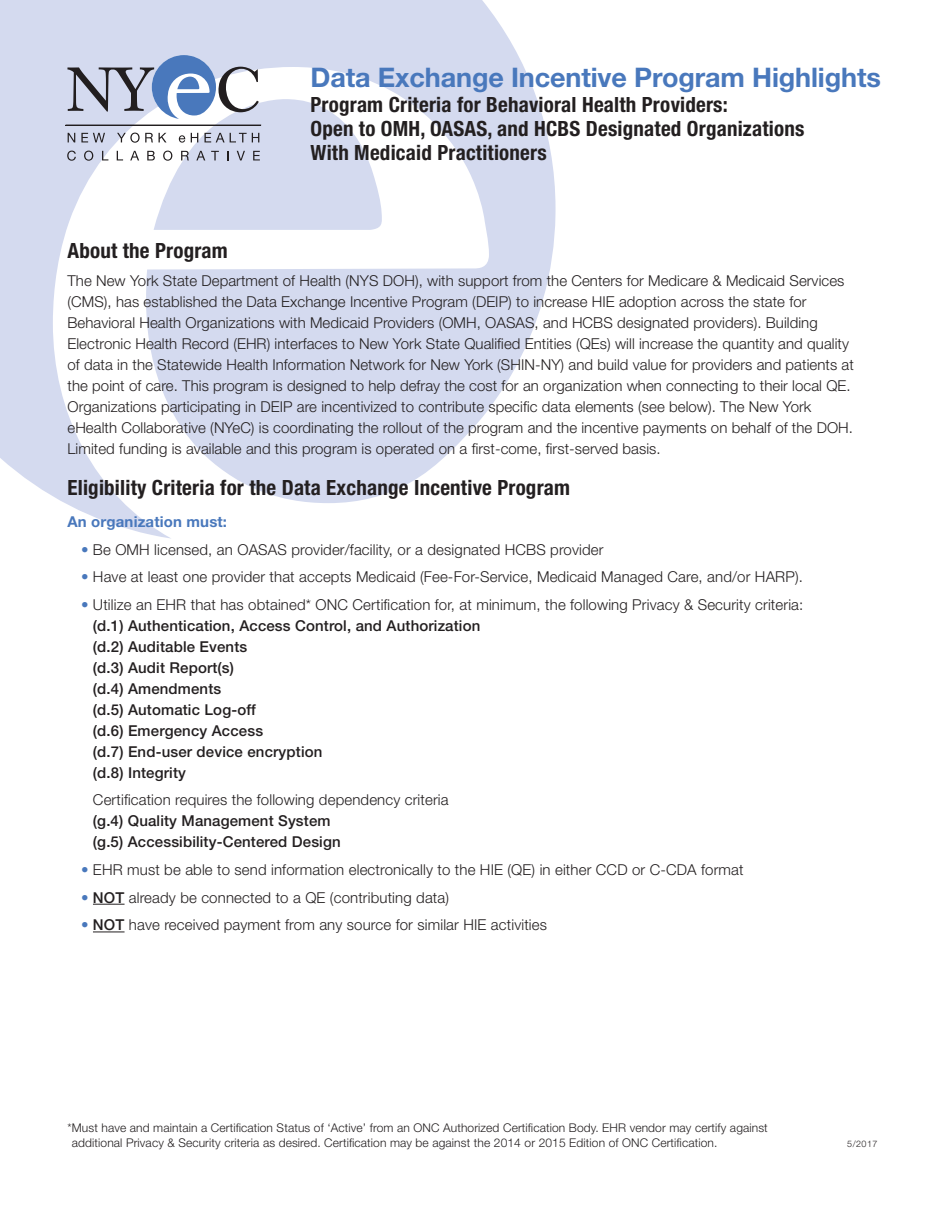
<style>
.page{position:relative;width:945px;height:1215px;background:#fff}
.page>*{position:absolute;margin:0;border:0;box-sizing:border-box;transform-origin:0 0}
.t1{font:700 27px "Helvetica Neue LT Std";letter-spacing:-.005em;color:#4978bc}
.t2{font:700 condensed 21px/24px "Helvetica Neue LT Std";letter-spacing:.01em;color:#231f20}
.t3{font:300 15px/21px "Helvetica Neue LT Std";letter-spacing:.005em;color:#231f20}
.t4{font:500 15px/21px "Helvetica Neue LT Std";letter-spacing:.01em;color:#231f20}
.t5{font:700 15px "Helvetica Neue LT Std";letter-spacing:.01em;color:#4978bc}
.t6{font:300 12px/15px "Helvetica Neue LT Std";letter-spacing:.01em;color:#231f20}
.t7{font:300 9px "Helvetica Neue LT Std";color:#231f20}
.s1{color:#4978bc}
.s2{font-weight:300;color:#4978bc}
.s3{font-weight:300}
.s4{font-weight:500}
</style>
<div class="page">
<svg style="left:0;top:0;width:556px;height:539px;fill:#d4daef"></svg>
<hr style="left:66px;top:125px;width:195px;height:1px;background:#221e1f">
<svg style="left:67px;top:55px;width:192px;height:64px"></svg>
<svg style="left:68px;top:133px;width:7px;height:9px"></svg>
<svg style="left:81px;top:133px;width:24px;height:9px"></svg>
<svg style="left:117px;top:133px;width:36px;height:10px"></svg>
<svg style="left:159px;top:133px;width:8px;height:9px"></svg>
<svg style="left:179px;top:135px;width:6px;height:8px"></svg>
<svg style="left:191px;top:133px;width:7px;height:9px"></svg>
<svg style="left:205px;top:133px;width:54px;height:9px"></svg>
<svg style="left:67px;top:151px;width:9px;height:10px"></svg>
<svg style="left:84px;top:151px;width:9px;height:10px"></svg>
<svg style="left:102px;top:151px;width:6px;height:9px"></svg>
<svg style="left:117px;top:151px;width:6px;height:9px"></svg>
<svg style="left:130px;top:151px;width:9px;height:9px"></svg>
<svg style="left:147px;top:151px;width:8px;height:9px"></svg>
<svg style="left:163px;top:151px;width:9px;height:10px"></svg>
<svg style="left:181px;top:151px;width:8px;height:9px"></svg>
<svg style="left:196px;top:151px;width:9px;height:9px"></svg>
<svg style="left:211px;top:151px;width:8px;height:9px"></svg>
<svg style="left:237px;top:151px;width:8px;height:9px"></svg>
<svg style="left:253px;top:151px;width:7px;height:9px"></svg>
<hr style="left:93px;top:904px;width:32px;height:1px;background:#231f20">
<hr style="left:93px;top:932px;width:32px;height:1px;background:#231f20">
<h1 class="t1" style="left:310px;top:67px;width:572px">Data Exchange Incentive Program Highlights</h1>
<h2 class="t2" style="left:310px;top:95px;width:495px">Program Criteria for Behavioral Health Providers:<br>Open to OMH, OASAS, and HCBS Designated Organizations<br>With Medicaid Practitioners</h2>
<h2 class="t2" style="left:68px;top:241px;width:162px">About the Program</h2>
<p class="t3" style="left:68px;top:271px;width:788px">The New York State Department of Health (NYS DOH), with support from the Centers for Medicare &amp; Medicaid Services (CMS), has established the Data Exchange Incentive Program (DEIP) to increase HIE adoption across the state for Behavioral Health Organizations with Medicaid Providers (OMH, OASAS, and HCBS designated providers). Building Electronic Health Record (EHR) interfaces to New York State Qualified Entities (QEs) will increase the quantity and quality of data in the Statewide Health Information Network for New York (SHIN-NY) and build value for providers and patients at the point of care. This program is designed to help defray the cost for an organization when connecting to their local QE.<br>Organizations participating in DEIP are incentivized to contribute specific data elements (see below). The New York eHealth Collaborative (NYeC) is coordinating the rollout of the program and the incentive payments on behalf of the DOH.<br>Limited funding is available and this program is operated on a first-come, first-served basis.</p>
<h2 class="t2" style="left:68px;top:478px;width:504px">Eligibility Criteria for the Data Exchange Incentive Program</h2>
<p class="t5" style="left:68px;top:516px;width:161px">An organization must:</p>
<p class="t3" style="left:81px;top:540px;width:524px"><span class="s1">•</span> Be OMH licensed, an OASAS provider/facility, or a designated HCBS provider</p>
<p class="t3" style="left:81px;top:568px;width:723px"><span class="s1">•</span> Have at least one provider that accepts Medicaid (Fee-For-Service, Medicaid Managed Care, and/or HARP).</p>
<p class="t4" style="left:93px;top:596px;width:712px;text-indent:-12px"><span class="s2">•</span> <span class="s3">Utilize an EHR that has obtained* ONC Certification for, at minimum, the following Privacy &amp; Security criteria: </span>(d.1) Authentication, Access Control, and Authorization<br>(d.2) Auditable Events<br>(d.3) Audit Report(s)<br>(d.4) Amendments<br>(d.5) Automatic Log-off<br>(d.6) Emergency Access<br>(d.7) End-user device encryption<br>(d.8) Integrity</p>
<p class="t3" style="left:93px;top:791px;width:357px">Certification requires the following dependency criteria</p>
<p class="t4" style="left:93px;top:812px;width:249px">(g.4) Quality Management System (g.5) Accessibility-Centered Design</p>
<p class="t3" style="left:81px;top:861px;width:664px"><span class="s1">•</span> EHR must be able to send information electronically to the HIE (QE) in either CCD or C-CDA format</p>
<p class="t3" style="left:81px;top:888px;width:370px"><span class="s1">•</span> <span class="s4">NOT</span> already be connected to a QE (contributing data)</p>
<p class="t3" style="left:81px;top:916px;width:468px"><span class="s1">•</span> <span class="s4">NOT</span> have received payment from any source for similar HIE activities</p>
<p class="t6" style="left:72px;top:1122px;width:697px;text-indent:-4px">* Must have and maintain a Certification Status of ‘Active’ from an ONC Authorized Certification Body. EHR vendor may certify against additional Privacy &amp; Security criteria as desired. Certification may be against the 2014 or 2015 Edition of ONC Certification.</p>
<p class="t7" style="left:847px;top:1141px;width:32px">5/2017</p>
</div>
